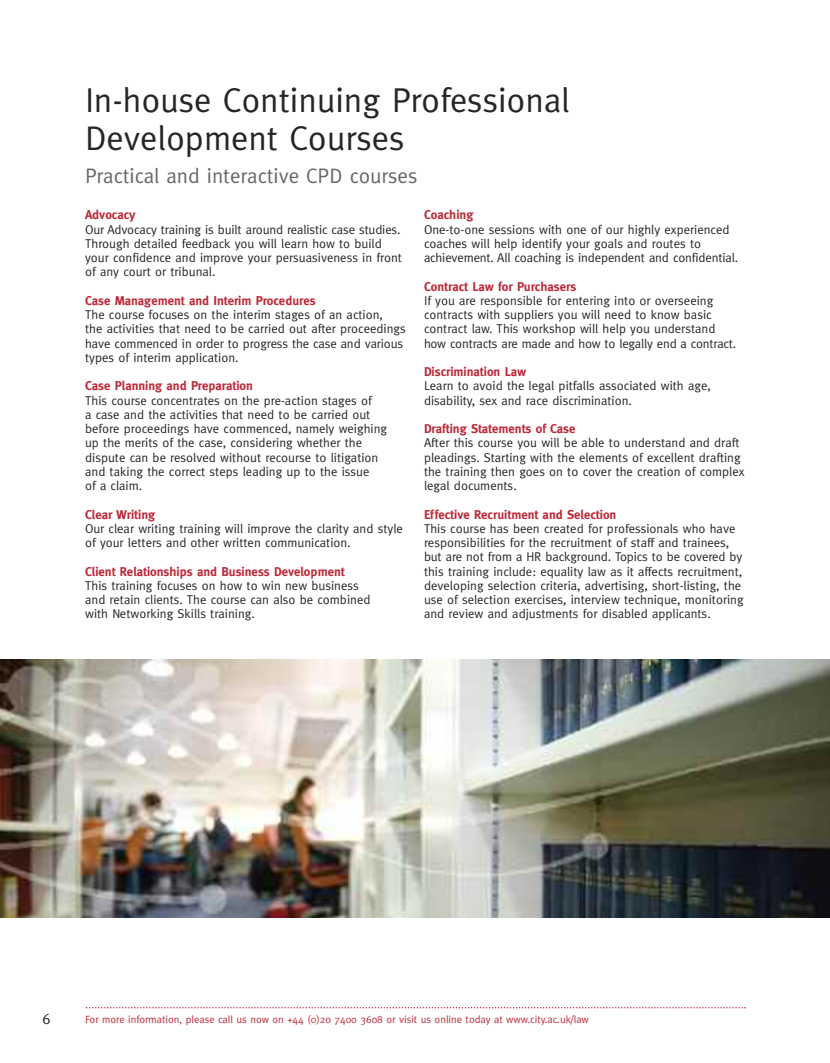
<style>
.page{position:relative;width:830px;height:1063px;background:#fff}
.page>*{position:absolute;margin:0;border:0;box-sizing:border-box;transform-origin:0 0}
.t1{font:34.5px/38.2px "Meta";color:#272627}
.t2{font:21px "Meta";color:#686768}
.t3{font:15px "Meta";color:#272627}
.t4{font:12.75px/14.2px "Meta";color:#272627}
.t5{font:700 12.75px "Meta";color:#bc2938}
.t6{font:10.5px "Meta";color:#bc2938}
</style>
<div class="page">
<img style="left:0;top:660px;width:829px;height:254px">
<svg style="left:86px;top:1007px;width:659px;height:1px"></svg>
<h1 class="t1" style="left:85px;top:81px;width:486px">In-house Continuing Professional<br>Development Courses</h1>
<h2 class="t2" style="left:85px;top:164px;width:333px">Practical and interactive CPD courses</h2>
<p class="t5" style="left:85px;top:208px;width:52px">Advocacy</p>
<p class="t4" style="left:85px;top:222px;width:318px">Our Advocacy training is built around realistic case studies.<br>Through detailed feedback you will learn how to build your confidence and improve your persuasiveness in front of any court or tribunal.</p>
<p class="t5" style="left:85px;top:293px;width:232px">Case Management and Interim Procedures</p>
<p class="t4" style="left:85px;top:308px;width:322px">The course focuses on the interim stages of an action,<br>the activities that need to be carried out after proceedings have commenced in order to progress the case and various types of interim application.</p>
<p class="t5" style="left:85px;top:379px;width:169px">Case Planning and Preparation</p>
<p class="t4" style="left:85px;top:393px;width:303px">This course concentrates on the pre-action stages of<br>a case and the activities that need to be carried out before proceedings have commenced, namely weighing up the merits of the case, considering whether the dispute can be resolved without recourse to litigation and taking the correct steps leading up to the issue<br>of a claim.</p>
<p class="t5" style="left:85px;top:507px;width:72px">Clear Writing</p>
<p class="t4" style="left:85px;top:521px;width:319px">Our clear writing training will improve the clarity and style of your letters and other written communication.</p>
<p class="t5" style="left:85px;top:564px;width:261px">Client Relationships and Business Development</p>
<p class="t4" style="left:85px;top:578px;width:287px">This training focuses on how to win new business and retain clients. The course can also be combined with Networking Skills training.</p>
<p class="t5" style="left:424px;top:208px;width:51px">Coaching</p>
<p class="t4" style="left:424px;top:222px;width:315px">One-to-one sessions with one of our highly experienced coaches will help identify your goals and routes to achievement. All coaching is independent and confidential.</p>
<p class="t5" style="left:424px;top:279px;width:154px">Contract Law for Purchasers</p>
<p class="t4" style="left:424px;top:293px;width:313px">If you are responsible for entering into or overseeing contracts with suppliers you will need to know basic contract law. This workshop will help you understand how contracts are made and how to legally end a contract.</p>
<p class="t5" style="left:424px;top:364px;width:104px">Discrimination Law</p>
<p class="t4" style="left:424px;top:379px;width:288px">Learn to avoid the legal pitfalls associated with age, disability, sex and race discrimination.</p>
<p class="t5" style="left:424px;top:421px;width:153px">Drafting Statements of Case</p>
<p class="t4" style="left:424px;top:436px;width:322px">After this course you will be able to understand and draft pleadings. Starting with the elements of excellent drafting the training then goes on to cover the creation of complex legal documents.</p>
<p class="t5" style="left:424px;top:507px;width:194px">Effective Recruitment and Selection</p>
<p class="t4" style="left:424px;top:521px;width:321px">This course has been created for professionals who have responsibilities for the recruitment of staff and trainees, but are not from a HR background. Topics to be covered by this training include: equality law as it affects recruitment, developing selection criteria, advertising, short-listing, the use of selection exercises, interview technique, monitoring and review and adjustments for disabled applicants.</p>
<p class="t3" style="left:43px;top:1010px;width:10px">6</p>
<p class="t6" style="left:85px;top:1013px;width:505px">For more information, please call us now on +44 (0)20 7400 3608 or visit us online today at www.city.ac.uk/law</p>
</div>
